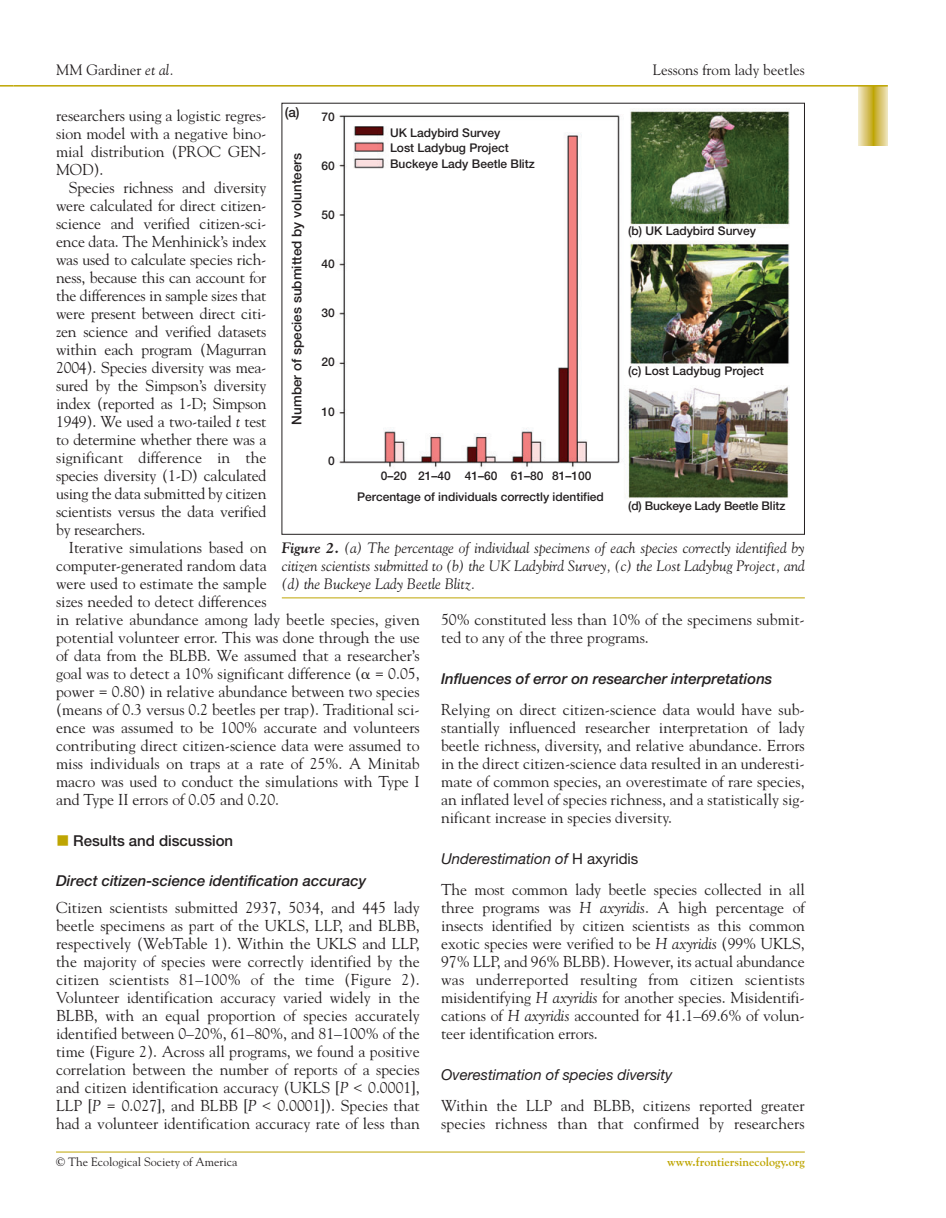
<style>
.page{position:relative;width:946px;height:1218px;background:#fff}
.page>*{position:absolute;margin:0;border:0;box-sizing:border-box;transform-origin:0 0}
.t1{font:15.75px/18px "Goudy";color:#231f20;text-align:justify}
.t2{font:italic 15px/18px "Goudy";color:#231f20;text-align:justify}
.t3{font:italic 500 15px "Helvetica Neue";color:#231f20}
.t4{font:italic 15px "Helvetica Neue";color:#231f20}
.t5{font:15px "Goudy";color:#231f20}
.t6{font:500 15px "Helvetica Neue";color:#231f20}
.t7{font:500 13.5px "Helvetica Neue";color:#231f20}
.t8{font:500 12px/15.5px "Helvetica Neue";color:#231f20}
.t9{font:12px "Goudy";color:#231f20}
.t10{font:700 12px "Goudy";color:#bea502}
.s1{font-style:italic}
.s2{font-family:"Mathematical Pi One"}
.s3{color:#bea502}
.s4{font-weight:700}
.s5{font-style:normal}
</style>
<div class="page">
<svg style="left:0;top:85px;width:14px;height:2px"></svg>
<svg style="left:858px;top:87px;width:29px;height:58px;background:#d8c56b"></svg>
<hr style="left:14px;top:85px;width:873px;height:2px;background:#bea502">
<hr style="left:56px;top:1151px;width:748px;height:1px;background:#bea502">
<img style="left:339px;top:108px;width:450px;height:391px">
<hr style="left:282px;top:597px;width:522px;height:1px;background:#bea502">
<p class="t5" style="left:56px;top:64px;width:119px">MM Gardiner <span class="s1">et al.</span></p>
<p class="t5" style="left:652px;top:64px;width:154px">Lessons from lady beetles</p>
<p class="t7" style="left:284px;top:107px;width:17px">(a)</p>
<p class="t1" style="left:56px;top:108px;width:212px">researchers using a logistic regres&shy;sion model with a negative bino&shy;mial distribution (PROC GEN-MOD).</p>
<p class="t1" style="left:56px;top:180px;width:212px;text-indent:13px">Species richness and diversity were calculated for direct citizen&shy;science and verified citizen-sci&shy;ence data. The Menhinick’s index was used to calculate species rich&shy;ness, because this can account for the differences in sample sizes that were present between direct citi&shy;zen science and verified datasets within each program (Magurran 2004). Species diversity was mea&shy;sured by the Simpson’s diversity index (reported as 1-D; Simpson 1949). We used a two-tailed <span class="s1">t</span> test to determine whether there was a significant difference in the species diversity (1-D) calculated using the data submitted by citizen scientists versus the data verified by researchers.</p>
<p class="t1" style="left:56px;top:540px;width:365px;text-align:left;text-indent:13px">Iterative simulations based on<br>computer-generated random data<br>were used to estimate the sample<br>sizes needed to detect differences<br>in relative abundance among lady beetle species, given potential volunteer error. This was done through the use of data from the BLBB. We assumed that a researcher’s goal was to detect a 10% significant difference (<span class="s2">-</span> = 0.05, power = 0.80) in relative abundance between two species (means of 0.3 versus 0.2 beetles per trap). Traditional sci&shy;ence was assumed to be 100% accurate and volunteers contributing direct citizen-science data were assumed to miss individuals on traps at a rate of 25%. A Minitab macro was used to conduct the simulations with Type I and Type II errors of 0.05 and 0.20.</p>
<p class="t6" style="left:56px;top:835px;width:179px"><span class="s3">■</span> Results and discussion</p>
<p class="t3" style="left:56px;top:875px;width:311px">Direct citizen-science identification accuracy</p>
<p class="t1" style="left:56px;top:900px;width:365px">Citizen scientists submitted 2937, 5034, and 445 lady beetle specimens as part of the UKLS, LLP, and BLBB, respectively (WebTable 1). Within the UKLS and LLP, the majority of species were correctly identified by the citizen scientists 81–100% of the time (Figure 2).<br>Volunteer identification accuracy varied widely in the BLBB, with an equal proportion of species accurately identified between 0–20%, 61–80%, and 81–100% of the time (Figure 2). Across all programs, we found a positive correlation between the number of reports of a species and citizen identification accuracy (UKLS [<span class="s1">P</span> &lt; 0.0001], LLP [<span class="s1">P</span> = 0.027], and BLBB [<span class="s1">P</span> &lt; 0.0001]). Species that had a volunteer identification accuracy rate of less than</p>
<p class="t8" style="left:321px;top:110px;width:15px">70</p>
<p class="t8" style="left:390px;top:126px;width:146px">UK Ladybird Survey<br>Lost Ladybug Project<br>Buckeye Lady Beetle Blitz</p>
<p class="t7" style="left:292px;top:425px;width:273px;rotate:-90deg">Number of species submitted by volunteers</p>
<p class="t8" style="left:321px;top:159px;width:15px">60</p>
<p class="t8" style="left:321px;top:208px;width:15px">50</p>
<p class="t8" style="left:628px;top:224px;width:129px">(b) UK Ladybird Survey</p>
<p class="t8" style="left:321px;top:257px;width:15px">40</p>
<p class="t8" style="left:321px;top:306px;width:15px">30</p>
<p class="t8" style="left:321px;top:355px;width:15px">20</p>
<p class="t8" style="left:628px;top:364px;width:137px">(c) Lost Ladybug Project</p>
<p class="t8" style="left:321px;top:405px;width:15px">10</p>
<p class="t8" style="left:328px;top:454px;width:8px">0</p>
<p class="t8" style="left:357px;top:466px;width:248px;line-height:21px;text-indent:23px">0–20 21–40 41–60 61–80 81–100<br>Percentage of individuals correctly identified</p>
<p class="t8" style="left:628px;top:499px;width:159px">(d) Buckeye Lady Beetle Blitz</p>
<p class="t2" style="left:282px;top:540px;width:524px"><span class="s4">Figure 2.</span> (a) The percentage of individual specimens of each species correctly identified by citizen scientists submitted to (b) the UK Ladybird Survey, (c) the Lost Ladybug Project, and (d) the Buckeye Lady Beetle Blitz.</p>
<p class="t1" style="left:441px;top:612px;width:365px">50% constituted less than 10% of the specimens submit&shy;ted to any of the three programs.</p>
<p class="t3" style="left:441px;top:673px;width:333px">Influences of error on researcher interpretations</p>
<p class="t1" style="left:441px;top:702px;width:365px">Relying on direct citizen-science data would have sub&shy;stantially influenced researcher interpretation of lady beetle richness, diversity, and relative abundance. Errors in the direct citizen-science data resulted in an underesti&shy;mate of common species, an overestimate of rare species, an inflated level of species richness, and a statistically sig&shy;nificant increase in species diversity.</p>
<p class="t4" style="left:441px;top:853px;width:199px">Underestimation of <span class="s5">H axyridis</span></p>
<p class="t1" style="left:441px;top:882px;width:365px">The most common lady beetle species collected in all three programs was <span class="s1">H axyridis</span>. A high percentage of insects identified by citizen scientists as this common exotic species were verified to be <span class="s1">H axyridis</span> (99% UKLS, 97% LLP, and 96% BLBB). However, its actual abundance was underreported resulting from citizen scientists misidentifying <span class="s1">H axyridis</span> for another species. Misidentifi&shy;cations of <span class="s1">H axyridis</span> accounted for 41.1–69.6% of volun&shy;teer identification errors.</p>
<p class="t4" style="left:441px;top:1069px;width:233px">Overestimation of species diversity</p>
<p class="t1" style="left:441px;top:1098px;width:365px">Within the LLP and BLBB, citizens reported greater species richness than that confirmed by researchers</p>
<p class="t9" style="left:56px;top:1157px;width:183px">© The Ecological Society of America</p>
<p class="t10" style="left:667px;top:1157px;width:139px">www.frontiersinecology.org</p>
</div>
